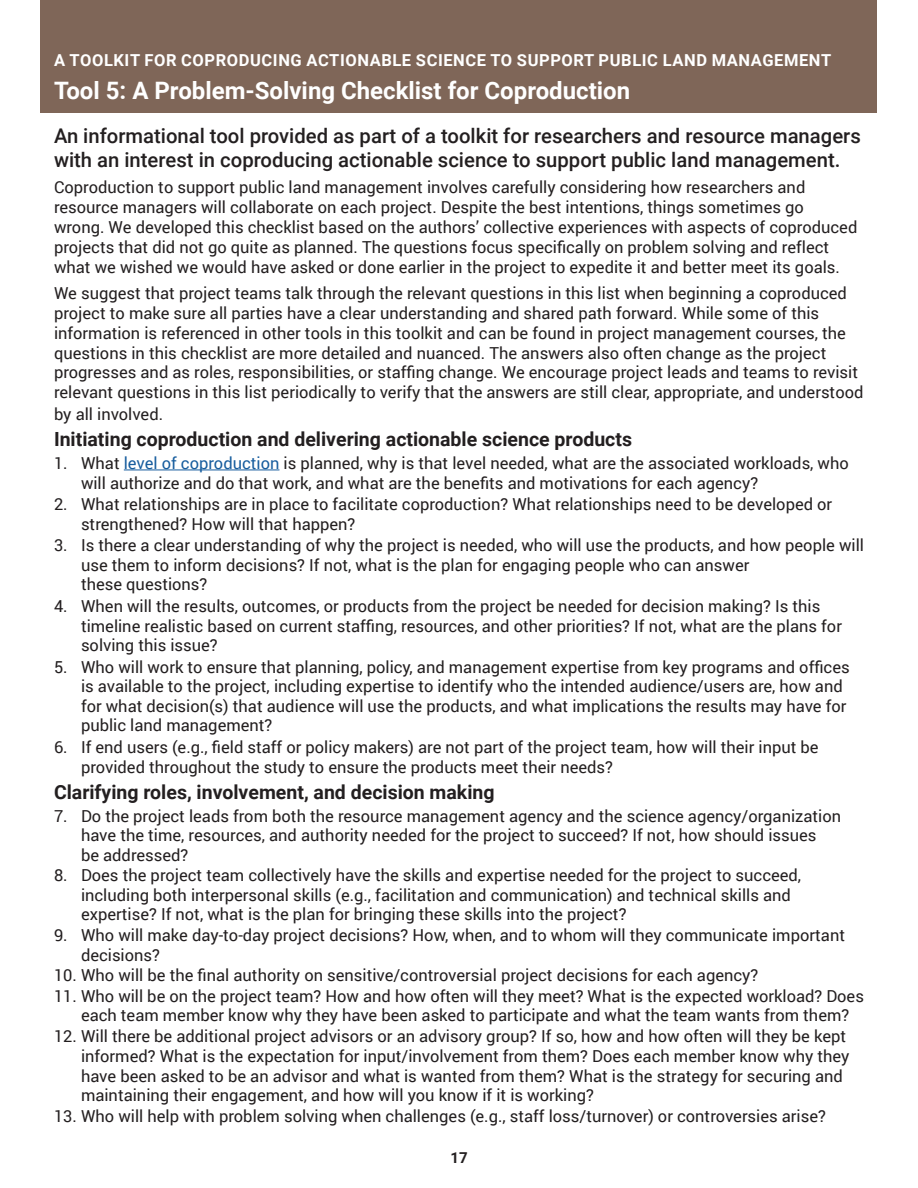
<style>
.page{position:relative;width:918px;height:1188px;background:#fff}
.page>*{position:absolute;margin:0;border:0;box-sizing:border-box;transform-origin:0 0}
.t1{font:700 24px "Roboto";color:#fff}
.t2{font:500 20.25px/24px "Roboto";color:#231f20}
.Minor_Heading{font:700 19.5px "Roboto";color:#231f20}
.t3{font:16.5px/19.8px "Roboto";color:#231f20}
.A_Toolkit_for{font:700 16.5px "Roboto";letter-spacing:.035em;color:#fff}
.t4{font:700 15px "Roboto";color:#231f20}
.s1{color:#175d9e}
</style>
<div class="page">
<div style="left:40px;top:0;width:838px;height:112px;background:#7f6658"></div>
<hr style="left:124px;top:470px;width:155px;height:1px;background:#175d9e">
<h2 class="A_Toolkit_for" style="left:54px;top:48px;width:779px">A TOOLKIT FOR COPRODUCING ACTIONABLE SCIENCE TO SUPPORT PUBLIC LAND MANAGEMENT</h2>
<h2 class="t1" style="left:54px;top:73px;width:578px">Tool 5: A Problem-Solving Checklist for Coproduction</h2>
<h3 class="t2" style="left:54px;top:123px;width:808px">An informational tool provided as part of a toolkit for researchers and resource managers with an interest in coproducing actionable science to support public land management.</h3>
<p class="t3" style="left:54px;top:177px;width:805px">Coproduction to support public land management involves carefully considering how researchers and resource managers will collaborate on each project. Despite the best intentions, things sometimes go wrong. We developed this checklist based on the authors’ collective experiences with aspects of coproduced projects that did not go quite as planned. The questions focus specifically on problem solving and reflect what we wished we would have asked or done earlier in the project to expedite it and better meet its goals.</p>
<p class="t3" style="left:54px;top:283px;width:811px">We suggest that project teams talk through the relevant questions in this list when beginning a coproduced project to make sure all parties have a clear understanding and shared path forward. While some of this information is referenced in other tools in this toolkit and can be found in project management courses, the questions in this checklist are more detailed and nuanced. The answers also often change as the project progresses and as roles, responsibilities, or staffing change. We encourage project leads and teams to revisit relevant questions in this list periodically to verify that the answers are still clear, appropriate, and understood</p>
<p class="t3" style="left:54px;top:403px;width:111px">by all involved.</p>
<h4 class="Minor_Heading" style="left:54px;top:425px;width:580px">Initiating coproduction and delivering actionable science products</h4>
<p class="t3" style="left:81px;top:452px;width:769px;text-indent:-27px">1. What <span class="s1">level of coproduction</span> is planned, why is that level needed, what are the associated workloads, who will authorize and do that work, and what are the benefits and motivations for each agency?</p>
<p class="t3" style="left:81px;top:494px;width:753px;text-indent:-27px">2. What relationships are in place to facilitate coproduction? What relationships need to be developed or strengthened? How will that happen?</p>
<p class="t3" style="left:81px;top:535px;width:784px;text-indent:-27px">3. Is there a clear understanding of why the project is needed, who will use the products, and how people will use them to inform decisions? If not, what is the plan for engaging people who can answer<br>these questions?</p>
<p class="t3" style="left:81px;top:596px;width:763px;text-indent:-27px">4. When will the results, outcomes, or products from the project be needed for decision making? Is this timeline realistic based on current staffing, resources, and other priorities? If not, what are the plans for solving this issue?</p>
<p class="t3" style="left:81px;top:656px;width:770px;text-indent:-27px">5. Who will work to ensure that planning, policy, and management expertise from key programs and offices is available to the project, including expertise to identify who the intended audience/users are, how and for what decision(s) that audience will use the products, and what implications the results may have for public land management?</p>
<p class="t3" style="left:81px;top:737px;width:739px;text-indent:-27px">6. If end users (e.g., field staff or policy makers) are not part of the project team, how will their input be provided throughout the study to ensure the products meet their needs?</p>
<h4 class="Minor_Heading" style="left:54px;top:778px;width:442px">Clarifying roles, involvement, and decision making</h4>
<p class="t3" style="left:81px;top:806px;width:762px;text-indent:-27px">7. Do the project leads from both the resource management agency and the science agency/organization have the time, resources, and authority needed for the project to succeed? If not, how should issues<br>be addressed?</p>
<p class="t3" style="left:81px;top:865px;width:722px;text-indent:-27px">8. Does the project team collectively have the skills and expertise needed for the project to succeed, including both interpersonal skills (e.g., facilitation and communication) and technical skills and expertise? If not, what is the plan for bringing these skills into the project?</p>
<p class="t3" style="left:81px;top:925px;width:766px;text-indent:-27px">9. Who will make day-to-day project decisions? How, when, and to whom will they communicate important decisions?</p>
<p class="t3" style="left:54px;top:965px;width:706px">10. Who will be the final authority on sensitive/controversial project decisions for each agency?</p>
<p class="t3" style="left:81px;top:985px;width:784px;text-indent:-27px">11. Who will be on the project team? How and how often will they meet? What is the expected workload? Does each team member know why they have been asked to participate and what the team wants from them?</p>
<p class="t3" style="left:81px;top:1026px;width:770px;text-indent:-27px">12. Will there be additional project advisors or an advisory group? If so, how and how often will they be kept informed? What is the expectation for input/involvement from them? Does each member know why they have been asked to be an advisor and what is wanted from them? What is the strategy for securing and maintaining their engagement, and how will you know if it is working?</p>
<p class="t3" style="left:54px;top:1106px;width:774px">13. Who will help with problem solving when challenges (e.g., staff loss/turnover) or controversies arise?</p>
<p class="t4" style="left:450px;top:1147px;width:19px">17</p>
</div>
